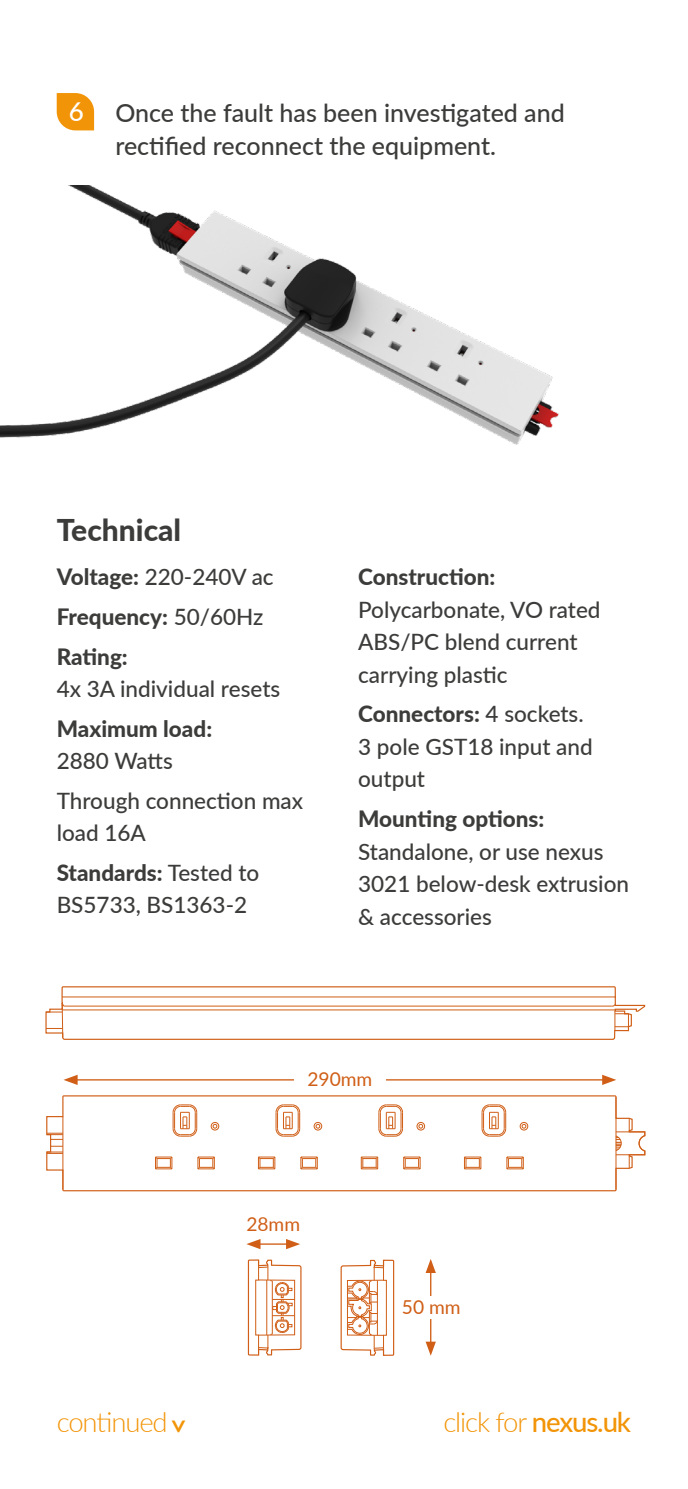
<style>
.page{position:relative;width:688px;height:1489px;background:#fff}
.page>*{position:absolute;margin:0;border:0;box-sizing:border-box;transform-origin:0 0}
.t1{font:800 30px "Lato";color:#3c3c3b}
.t2{font:600 30px "Lato";color:#f29407}
.t3{font:300 27.5px "Lato";letter-spacing:-.04em;color:#f29407}
.t4{font:500 26px "Lato";color:#fff}
.t5{font:500 25px/32.5px "Lato";color:#3c3c3b}
.t6{font:500 22.5px/32.5px "Lato";color:#3c3c3b}
.t7{font:800 22.5px/39.5px "Lato";color:#3c3c3b}
.t8{font:19.25px "Lato";color:#d05e16}
.s1{font-weight:500}
.s2{font-weight:800}
</style>
<div class="page">
<svg style="left:57px;top:93px;width:37px;height:37px"></svg>
<img style="left:0;top:186px;width:559px;height:259px">
<svg style="left:45px;top:986px;width:600px;height:54px"></svg>
<hr style="left:64px;top:1190px;width:551px;height:1px;background:#d05e16">
<svg style="left:46px;top:1095px;width:568px;height:95px"></svg>
<svg style="left:614px;top:1095px;width:32px;height:96px"></svg>
<div style="left:211px;top:1122px;width:8px;height:8px;border:1px solid #d05e16;border-radius:50%"></div>
<svg style="left:213px;top:1124px;width:4px;height:4px"></svg>
<div style="left:314px;top:1122px;width:8px;height:8px;border:1px solid #d05e16;border-radius:50%"></div>
<svg style="left:316px;top:1124px;width:4px;height:4px"></svg>
<div style="left:417px;top:1122px;width:8px;height:8px;border:1px solid #d05e16;border-radius:50%"></div>
<svg style="left:419px;top:1124px;width:4px;height:4px"></svg>
<div style="left:520px;top:1122px;width:8px;height:8px;border:1px solid #d05e16;border-radius:50%"></div>
<svg style="left:522px;top:1124px;width:4px;height:4px"></svg>
<hr style="left:74px;top:1079px;width:532px;height:1px;background:#d05e16">
<svg style="left:63px;top:1074px;width:15px;height:10px"></svg>
<svg style="left:602px;top:1074px;width:14px;height:10px"></svg>
<div style="left:294px;top:1068px;width:91px;height:23px;background:#fff"></div>
<hr style="left:430px;top:1268px;width:1px;height:77px;background:#d05e16">
<svg style="left:425px;top:1341px;width:11px;height:14px"></svg>
<svg style="left:426px;top:1259px;width:10px;height:13px"></svg>
<div style="left:400px;top:1296px;width:63px;height:22px;background:#fff"></div>
<svg style="left:340px;top:1259px;width:55px;height:97px"></svg>
<hr style="left:256px;top:1243px;width:34px;height:1px;background:#d05e16">
<svg style="left:246px;top:1239px;width:14px;height:10px"></svg>
<svg style="left:286px;top:1239px;width:14px;height:10px"></svg>
<svg style="left:247px;top:1259px;width:55px;height:97px"></svg>
<p class="t4" style="left:69px;top:93px;width:17px">6</p>
<p class="t5" style="left:115px;top:96px;width:451px">Once the fault has been investigated and rectified reconnect the equipment.</p>
<h1 class="t1" style="left:57px;top:507px;width:126px">Technical</h1>
<p class="t7" style="left:57px;top:556px;width:218px">Voltage: <span class="s1">220-240V ac<br></span>Frequency: <span class="s1">50/60Hz<br></span>Rating:</p>
<p class="t6" style="left:57px;top:671px;width:225px">4x 3A individual resets</p>
<p class="t7" style="left:57px;top:707px;width:157px">Maximum load:</p>
<p class="t6" style="left:57px;top:740px;width:248px;line-height:39.5px">2880 Watts<br>Through connection max</p>
<p class="t6" style="left:57px;top:812px;width:204px;line-height:39.5px">load 16A<br><span class="s2">Standards:</span> Tested to</p>
<p class="t6" style="left:57px;top:888px;width:192px">BS5733, BS1363-2</p>
<p class="t7" style="left:358px;top:556px;width:139px">Construction:</p>
<p class="t6" style="left:358px;top:592px;width:244px">Polycarbonate, VO rated<br>ABS/PC blend current carrying plastic</p>
<p class="t6" style="left:358px;top:697px;width:236px"><span class="s2">Connectors:</span> 4 sockets.<br>3 pole GST18 input and output</p>
<p class="t7" style="left:358px;top:798px;width:188px">Mounting options:</p>
<p class="t6" style="left:358px;top:834px;width:272px">Standalone, or use nexus<br>3021 below-desk extrusion &amp; accessories</p>
<p class="t8" style="left:307px;top:1065px;width:66px">290mm</p>
<p class="t8" style="left:246px;top:1210px;width:55px">28mm</p>
<p class="t8" style="left:402px;top:1293px;width:60px">50 mm</p>
<p class="t3" style="left:57px;top:1402px;width:113px">continued</p>
<p class="t3" style="left:443px;top:1402px;width:189px">click for <span class="s1">nexus.uk</span></p>
<h1 class="t2" style="left:201px;top:1417px;width:19px;rotate:90deg">˃</h1>
</div>
